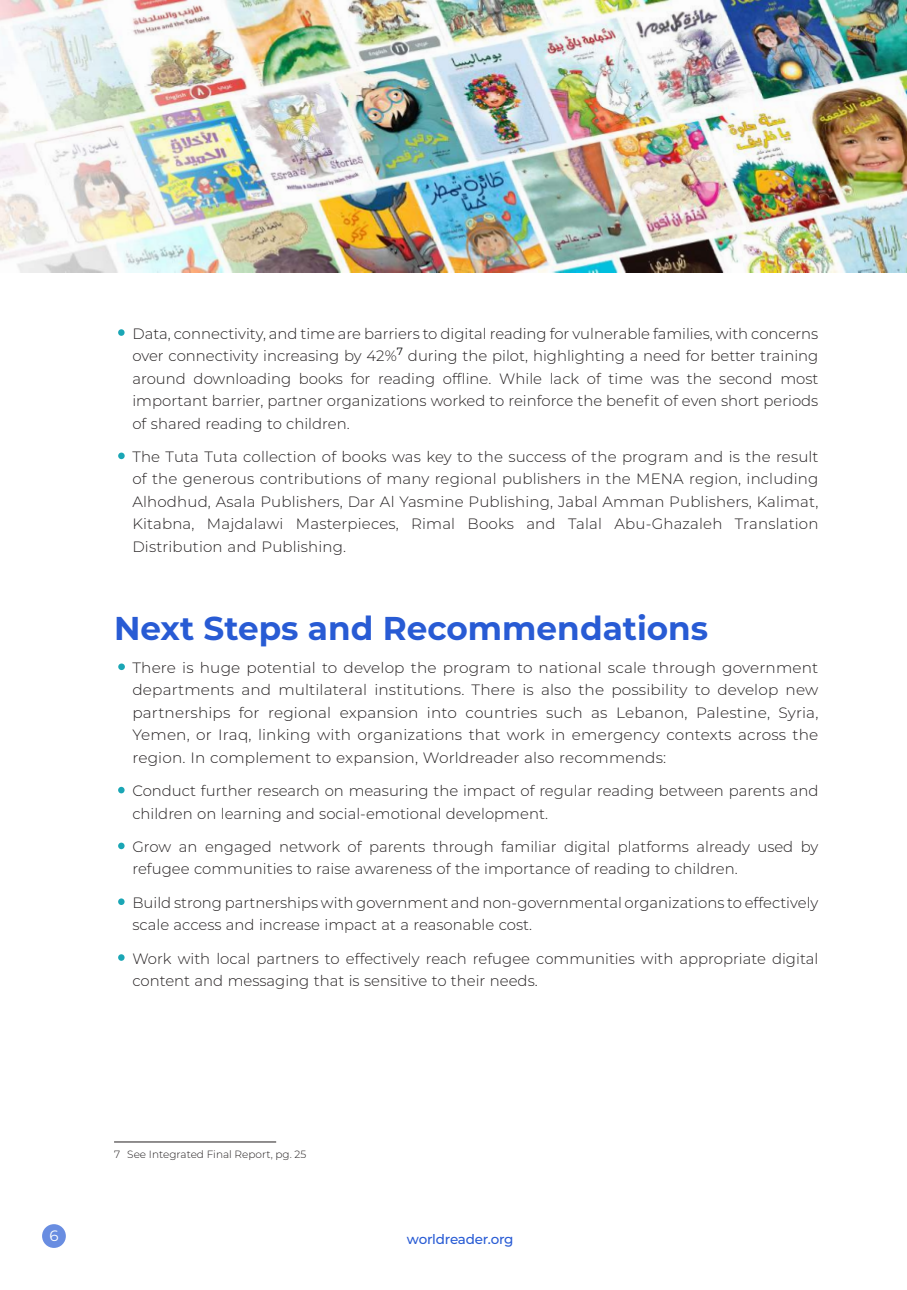
<style>
.page{position:relative;width:907px;height:1290px;background:#fff}
.page>*{position:absolute;margin:0;border:0;box-sizing:border-box;transform-origin:0 0}
.t1{font:700 33px "Montserrat";color:#285bd4}
.t2{font:300 15px/22.5px "Montserrat";color:#231f20}
.t3{font:15px "Montserrat";color:#fff}
.t4{font:500 13.5px "Montserrat";letter-spacing:-.015em;color:#285bd4}
.t5{font:300 10.5px "Montserrat";color:#231f20}
.s1{font-size:52.5px;color:#1aa6b5}
</style>
<div class="page">
<div style="left:42px;top:1224px;width:24px;height:24px;background:#698de1;border-radius:50%"></div>
<hr style="left:114px;top:1142px;width:162px;height:1px;background:#231f20">
<img style="left:0;top:0;width:906px;height:272px">
<p class="t2" style="left:132px;top:321px;width:687px;text-align:justify;text-indent:-18px"><span class="s1">•</span> Data, connectivity, and time are barriers to digital reading for vulnerable families, with concerns over connectivity increasing by 42%<sup>7</sup> during the pilot, highlighting a need for better training around downloading books for reading offline. While lack of time was the second most important barrier, partner organizations worked to reinforce the benefit of even short periods of shared reading to children.</p>
<p class="t2" style="left:132px;top:445px;width:687px;text-align:justify;text-indent:-18px"><span class="s1">•</span> The Tuta Tuta collection of books was key to the success of the program and is the result of the generous contributions of many regional publishers in the MENA region, including Alhodhud, Asala Publishers, Dar Al Yasmine Publishing, Jabal Amman Publishers, Kalimat, Kitabna, Majdalawi Masterpieces, Rimal Books and Talal Abu-Ghazaleh Translation Distribution and Publishing.</p>
<h1 class="t1" style="left:114px;top:604px;width:595px">Next Steps and Recommendations</h1>
<p class="t2" style="left:132px;top:656px;width:687px;text-align:justify;text-indent:-18px"><span class="s1">•</span> There is huge potential to develop the program to national scale through government departments and multilateral institutions. There is also the possibility to develop new partnerships for regional expansion into countries such as Lebanon, Palestine, Syria, Yemen, or Iraq, linking with organizations that work in emergency contexts across the region. In complement to expansion, Worldreader also recommends:</p>
<p class="t2" style="left:132px;top:779px;width:687px;text-indent:-18px"><span class="s1">•</span> Conduct further research on measuring the impact of regular reading between parents and children on learning and social-emotional development.</p>
<p class="t2" style="left:132px;top:835px;width:687px;text-indent:-18px"><span class="s1">•</span> Grow an engaged network of parents through familiar digital platforms already used by refugee communities to raise awareness of the importance of reading to children.</p>
<p class="t2" style="left:132px;top:891px;width:687px;text-indent:-18px"><span class="s1">•</span> Build strong partnerships with government and non-governmental organizations to effectively scale access and increase impact at a reasonable cost.</p>
<p class="t2" style="left:132px;top:946px;width:687px;text-indent:-18px"><span class="s1">•</span> Work with local partners to effectively reach refugee communities with appropriate digital content and messaging that is sensitive to their needs.</p>
<p class="t5" style="left:114px;top:1147px;width:194px">7 See Integrated Final Report, pg. 25</p>
<p class="t3" style="left:49px;top:1225px;width:11px">6</p>
<p class="t4" style="left:407px;top:1230px;width:108px">worldreader.org</p>
</div>
